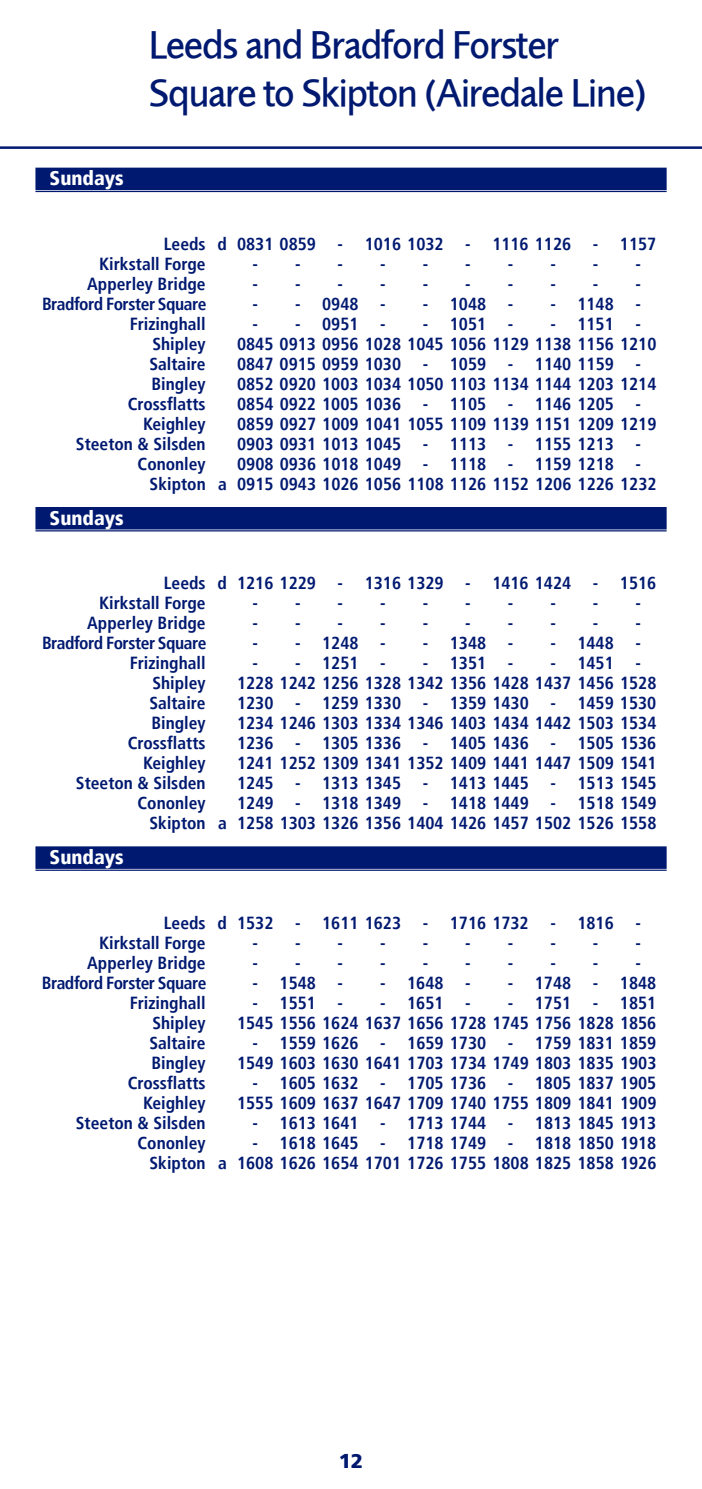
<style>
.page{position:relative;width:702px;height:1489px;background:#fff}
.page>*{position:absolute;margin:0;border:0;box-sizing:border-box;transform-origin:0 0}
.t1{font:500 40px/48px "Foundry Sans";letter-spacing:-.03em;color:#001970;scale:.96 1}
.t2{font:900 condensed 20px "Frutiger LT";color:#fff}
.t3{font:900 20px "Frutiger LT";color:#001970}
.t4{font:700 condensed 17.5px/20px "Frutiger LT";color:#001970}
.t5{font:700 condensed 17.5px "Frutiger LT";letter-spacing:-.03em;color:#001970}
</style>
<div class="page">
<hr style="left:0;top:146px;width:702px;height:3px;background:#001970">
<div style="left:35px;top:168px;width:631px;height:22px;background:#001970"></div>
<hr style="left:35px;top:191px;width:631px;height:1px;background:#001970">
<div style="left:35px;top:507px;width:631px;height:22px;background:#001970"></div>
<hr style="left:35px;top:530px;width:631px;height:1px;background:#001970">
<div style="left:35px;top:846px;width:631px;height:22px;background:#001970"></div>
<hr style="left:35px;top:869px;width:631px;height:1px;background:#001970">
<p class="t2" style="left:50px;top:166px;width:76px">Sundays</p>
<h1 class="t1" style="left:149px;top:20px;width:520px">Leeds and Bradford Forster<br>Square to Skipton (Airedale Line)</h1>
<p class="t4" style="left:99px;top:234px;width:558px;text-indent:65px">Leeds d 0831 0859 - 1016 1032 - 1116 1126 - 1157<br>Kirkstall Forge</p>
<p class="t4" style="left:252px;top:254px;width:50px">- -</p>
<p class="t4" style="left:337px;top:254px;width:50px">- -</p>
<p class="t4" style="left:422px;top:254px;width:50px">- -</p>
<p class="t4" style="left:508px;top:254px;width:50px">- -</p>
<p class="t4" style="left:593px;top:254px;width:50px">- -</p>
<p class="t4" style="left:87px;top:274px;width:120px">Apperley Bridge</p>
<p class="t4" style="left:252px;top:274px;width:50px">- -</p>
<p class="t4" style="left:337px;top:274px;width:50px">- -</p>
<p class="t4" style="left:422px;top:274px;width:50px">- -</p>
<p class="t4" style="left:508px;top:274px;width:50px">- -</p>
<p class="t4" style="left:593px;top:274px;width:50px">- -</p>
<p class="t5" style="left:42px;top:293px;width:166px">Bradford Forster Square</p>
<p class="t4" style="left:252px;top:294px;width:135px">- - 0948 -</p>
<p class="t4" style="left:422px;top:294px;width:92px">- 1048 -</p>
<p class="t4" style="left:550px;top:294px;width:92px">- 1148 -</p>
<p class="t4" style="left:130px;top:314px;width:77px">Frizinghall</p>
<p class="t4" style="left:252px;top:314px;width:135px">- - 0951 -</p>
<p class="t4" style="left:422px;top:314px;width:92px">- 1051 -</p>
<p class="t4" style="left:550px;top:314px;width:92px">- 1151 -</p>
<p class="t4" style="left:152px;top:334px;width:55px">Shipley</p>
<p class="t4" style="left:237px;top:334px;width:421px">0845 0913 0956 1028 1045 1056 1129 1138 1156 1210</p>
<p class="t4" style="left:149px;top:354px;width:58px">Saltaire</p>
<p class="t4" style="left:237px;top:354px;width:405px">0847 0915 0959 1030 - 1059 - 1140 1159 -</p>
<p class="t4" style="left:151px;top:374px;width:56px">Bingley</p>
<p class="t4" style="left:237px;top:374px;width:421px">0852 0920 1003 1034 1050 1103 1134 1144 1203 1214</p>
<p class="t4" style="left:128px;top:394px;width:79px">Crossflatts</p>
<p class="t4" style="left:237px;top:394px;width:405px">0854 0922 1005 1036 - 1105 - 1146 1205 -</p>
<p class="t4" style="left:143px;top:414px;width:64px">Keighley</p>
<p class="t4" style="left:237px;top:414px;width:421px">0859 0927 1009 1041 1055 1109 1139 1151 1209 1219</p>
<p class="t4" style="left:76px;top:434px;width:131px">Steeton &amp; Silsden</p>
<p class="t4" style="left:237px;top:434px;width:405px">0903 0931 1013 1045 - 1113 - 1155 1213 -</p>
<p class="t4" style="left:138px;top:454px;width:70px">Cononley</p>
<p class="t4" style="left:150px;top:454px;width:508px;text-indent:87px">0908 0936 1018 1049 - 1118 - 1159 1218 -<br>Skipton a 0915 0943 1026 1056 1108 1126 1152 1206 1226 1232</p>
<p class="t2" style="left:50px;top:505px;width:76px">Sundays</p>
<p class="t4" style="left:99px;top:573px;width:558px;text-indent:65px">Leeds d 1216 1229 - 1316 1329 - 1416 1424 - 1516<br>Kirkstall Forge</p>
<p class="t4" style="left:252px;top:593px;width:50px">- -</p>
<p class="t4" style="left:337px;top:593px;width:50px">- -</p>
<p class="t4" style="left:422px;top:593px;width:50px">- -</p>
<p class="t4" style="left:508px;top:593px;width:50px">- -</p>
<p class="t4" style="left:593px;top:593px;width:50px">- -</p>
<p class="t4" style="left:87px;top:613px;width:120px">Apperley Bridge</p>
<p class="t4" style="left:252px;top:613px;width:50px">- -</p>
<p class="t4" style="left:337px;top:613px;width:50px">- -</p>
<p class="t4" style="left:422px;top:613px;width:50px">- -</p>
<p class="t4" style="left:508px;top:613px;width:50px">- -</p>
<p class="t4" style="left:593px;top:613px;width:50px">- -</p>
<p class="t5" style="left:42px;top:632px;width:166px">Bradford Forster Square</p>
<p class="t4" style="left:252px;top:633px;width:135px">- - 1248 -</p>
<p class="t4" style="left:422px;top:633px;width:92px">- 1348 -</p>
<p class="t4" style="left:550px;top:633px;width:92px">- 1448 -</p>
<p class="t4" style="left:130px;top:653px;width:77px">Frizinghall</p>
<p class="t4" style="left:252px;top:653px;width:135px">- - 1251 -</p>
<p class="t4" style="left:422px;top:653px;width:92px">- 1351 -</p>
<p class="t4" style="left:550px;top:653px;width:92px">- 1451 -</p>
<p class="t4" style="left:152px;top:673px;width:55px">Shipley</p>
<p class="t4" style="left:237px;top:673px;width:421px">1228 1242 1256 1328 1342 1356 1428 1437 1456 1528</p>
<p class="t4" style="left:149px;top:693px;width:58px">Saltaire</p>
<p class="t4" style="left:237px;top:693px;width:421px">1230 - 1259 1330 - 1359 1430 - 1459 1530</p>
<p class="t4" style="left:151px;top:713px;width:56px">Bingley</p>
<p class="t4" style="left:237px;top:713px;width:421px">1234 1246 1303 1334 1346 1403 1434 1442 1503 1534</p>
<p class="t4" style="left:128px;top:733px;width:79px">Crossflatts</p>
<p class="t4" style="left:237px;top:733px;width:421px">1236 - 1305 1336 - 1405 1436 - 1505 1536</p>
<p class="t4" style="left:143px;top:753px;width:64px">Keighley</p>
<p class="t4" style="left:237px;top:753px;width:421px">1241 1252 1309 1341 1352 1409 1441 1447 1509 1541</p>
<p class="t4" style="left:76px;top:773px;width:131px">Steeton &amp; Silsden</p>
<p class="t4" style="left:237px;top:773px;width:421px">1245 - 1313 1345 - 1413 1445 - 1513 1545</p>
<p class="t4" style="left:137px;top:793px;width:70px">Cononley</p>
<p class="t4" style="left:149px;top:793px;width:508px;text-align:right">1249 - 1318 1349 - 1418 1449 - 1518 1549<br>Skipton a 1258 1303 1326 1356 1404 1426 1457 1502 1526 1558</p>
<p class="t2" style="left:50px;top:844px;width:76px">Sundays</p>
<p class="t4" style="left:99px;top:912px;width:543px;text-indent:65px">Leeds d 1532 - 1611 1623 - 1716 1732 - 1816 -<br>Kirkstall Forge</p>
<p class="t4" style="left:252px;top:932px;width:50px">- -</p>
<p class="t4" style="left:337px;top:932px;width:50px">- -</p>
<p class="t4" style="left:422px;top:932px;width:50px">- -</p>
<p class="t4" style="left:508px;top:932px;width:50px">- -</p>
<p class="t4" style="left:593px;top:932px;width:50px">- -</p>
<p class="t4" style="left:87px;top:952px;width:120px">Apperley Bridge</p>
<p class="t4" style="left:252px;top:952px;width:50px">- -</p>
<p class="t4" style="left:337px;top:952px;width:50px">- -</p>
<p class="t4" style="left:422px;top:952px;width:50px">- -</p>
<p class="t4" style="left:508px;top:952px;width:50px">- -</p>
<p class="t4" style="left:593px;top:952px;width:50px">- -</p>
<p class="t5" style="left:42px;top:972px;width:166px">Bradford Forster Square</p>
<p class="t4" style="left:252px;top:972px;width:92px">- 1548 -</p>
<p class="t4" style="left:380px;top:972px;width:92px">- 1648 -</p>
<p class="t4" style="left:507px;top:972px;width:150px">- 1748 - 1848</p>
<p class="t4" style="left:130px;top:992px;width:77px">Frizinghall</p>
<p class="t4" style="left:252px;top:992px;width:92px">- 1551 -</p>
<p class="t4" style="left:380px;top:992px;width:92px">- 1651 -</p>
<p class="t4" style="left:507px;top:992px;width:150px">- 1751 - 1851</p>
<p class="t4" style="left:152px;top:1012px;width:55px">Shipley</p>
<p class="t4" style="left:237px;top:1012px;width:421px">1545 1556 1624 1637 1656 1728 1745 1756 1828 1856</p>
<p class="t4" style="left:149px;top:1032px;width:58px">Saltaire</p>
<p class="t4" style="left:252px;top:1032px;width:405px">- 1559 1626 - 1659 1730 - 1759 1831 1859</p>
<p class="t4" style="left:151px;top:1052px;width:56px">Bingley</p>
<p class="t4" style="left:237px;top:1052px;width:421px">1549 1603 1630 1641 1703 1734 1749 1803 1835 1903</p>
<p class="t4" style="left:128px;top:1072px;width:79px">Crossflatts</p>
<p class="t4" style="left:252px;top:1072px;width:405px">- 1605 1632 - 1705 1736 - 1805 1837 1905</p>
<p class="t4" style="left:143px;top:1092px;width:64px">Keighley</p>
<p class="t4" style="left:237px;top:1092px;width:421px">1555 1609 1637 1647 1709 1740 1755 1809 1841 1909</p>
<p class="t4" style="left:76px;top:1112px;width:131px">Steeton &amp; Silsden</p>
<p class="t4" style="left:252px;top:1112px;width:405px">- 1613 1641 - 1713 1744 - 1813 1845 1913</p>
<p class="t4" style="left:137px;top:1132px;width:70px">Cononley</p>
<p class="t4" style="left:149px;top:1132px;width:508px;text-align:right">- 1618 1645 - 1718 1749 - 1818 1850 1918<br>Skipton a 1608 1626 1654 1701 1726 1755 1808 1825 1858 1926</p>
<p class="t3" style="left:339px;top:1448px;width:26px">12</p>
</div>
